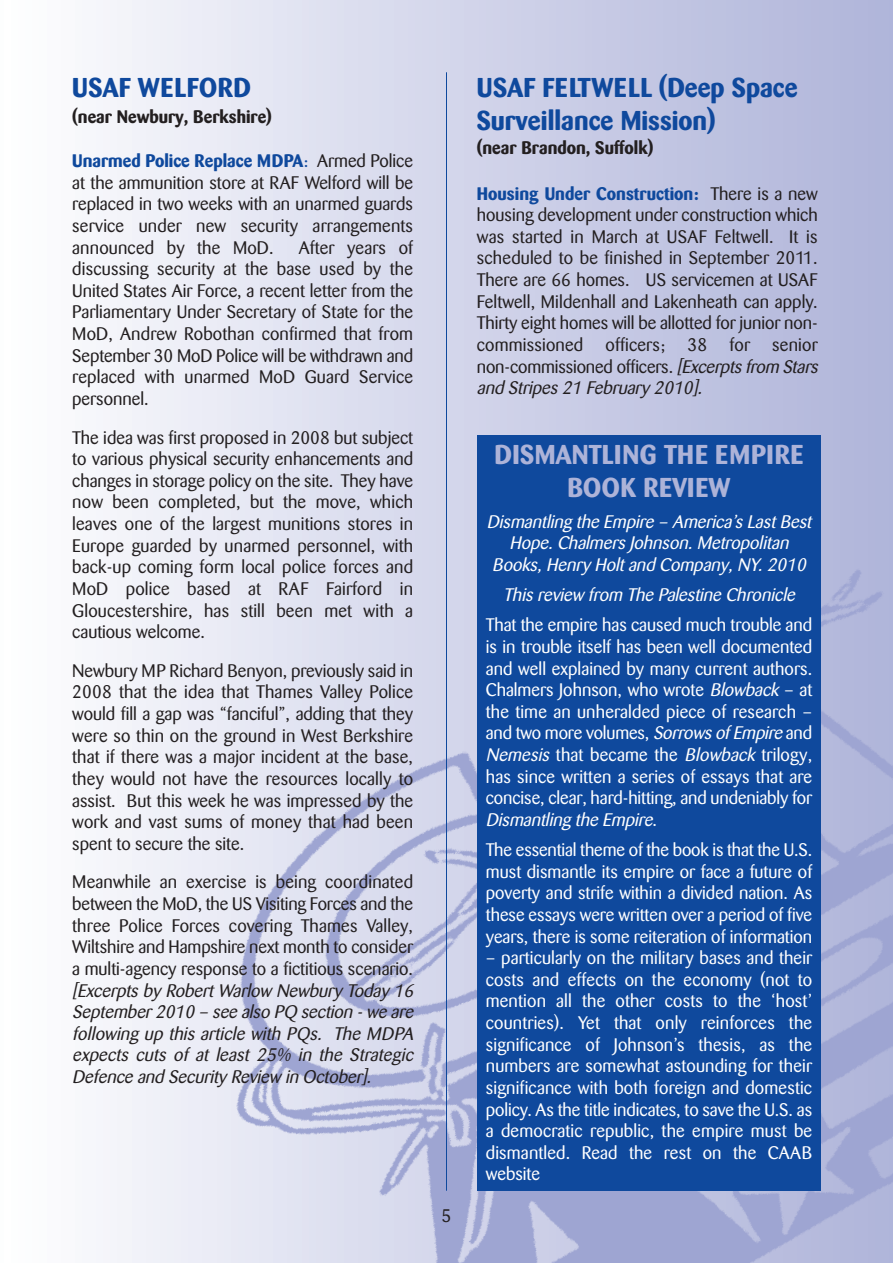
<style>
.page{position:relative;width:893px;height:1263px;background:#fff}
.page>*{position:absolute;margin:0;border:0;box-sizing:border-box;transform-origin:0 0}
.t1{font:700 27px/32.4px "Barmeno";color:#0f499d}
.t2{font:700 27px/32.4px "Barmeno";letter-spacing:.02em;color:#adb3d8;text-align:center}
.t3{font:700 27px "Barmeno";letter-spacing:.02em;color:#0f499d}
.t4{font:18px/21.6px "Barmeno";letter-spacing:.005em;color:#231f20;text-align:justify}
.t5{font:18px/21.6px "Barmeno";color:#fff;text-align:justify}
.t6{font:italic 18px/21.6px "Barmeno";color:#231f20;text-align:justify}
.t7{font:italic 18px/21.6px "Barmeno";color:#fff;text-align:center}
.t8{font:700 18px "Barmeno";color:#231f20}
.s1{font-weight:700;color:#0f499d}
.s2{color:#0f499d}
.s3{font-style:italic}
</style>
<div class="page">
<div style="left:0;top:0;width:893px;height:1263px;background:linear-gradient(to right,#fdfdfe,#adb3d9)"></div>
<img style="left:124px;top:508px;width:769px;height:755px">
<hr style="left:446px;top:72px;width:1px;height:1119px;background:#0f499d">
<div style="left:477px;top:435px;width:344px;height:756px;background:#0f499d"></div>
<h1 class="t3" style="left:72px;top:74px;width:180px">USAF WELFORD</h1>
<p class="t8" style="left:72px;top:108px;width:201px">(near Newbury, Berkshire)</p>
<p class="t4" style="left:72px;top:151px;width:342px"><span class="s1">Unarmed Police Replace MDPA</span><span class="s2">:</span> Armed Police at the ammunition store at RAF Welford will be replaced in two weeks with an unarmed guards service under new security arrangements announced by the MoD.</p>
<p class="t4" style="left:72px;top:238px;width:342px;text-indent:226px">After years of discussing security at the base used by the United States Air Force, a recent letter from the Parliamentary Under Secretary of State for the MoD, Andrew Robothan confirmed that from September 30 MoD Police will be withdrawn and replaced with unarmed MoD Guard Service personnel.</p>
<p class="t4" style="left:72px;top:428px;width:342px">The idea was first proposed in 2008 but subject to various physical security enhancements and changes in storage policy on the site. They have now been completed, but the move, which leaves one of the largest munitions stores in Europe guarded by unarmed personnel, with back-up coming form local police forces and MoD police based at RAF Fairford in Gloucestershire, has still been met with a cautious welcome.</p>
<p class="t4" style="left:72px;top:661px;width:342px">Newbury MP Richard Benyon, previously said in 2008 that the idea that Thames Valley Police would fill a gap was “fanciful”, adding that they were so thin on the ground in West Berkshire that if there was a major incident at the base, they would not have the resources locally to assist. But this week he was impressed by the work and vast sums of money that had been spent to secure the site.</p>
<p class="t4" style="left:72px;top:873px;width:342px">Meanwhile an exercise is being coordinated between the MoD, the US Visiting Forces and the three Police Forces covering Thames Valley, Wiltshire and Hampshire next month to consider a multi-agency response to a fictitious scenario.</p>
<p class="t6" style="left:72px;top:981px;width:346px">[Excerpts by Robert Warlow Newbury Today 16<br>September 2010 – see also PQ section - we are following up this article with PQs. The MDPA expects cuts of at least 25% in the Strategic Defence and Security Review in October].</p>
<p class="t4" style="left:442px;top:1207px;width:11px">5</p>
<h1 class="t1" style="left:477px;top:73px;width:322px">USAF FELTWELL (Deep Space<br>Surveillance Mission)</h1>
<p class="t8" style="left:477px;top:138px;width:178px">(near Brandon, Suffolk)</p>
<p class="t4" style="left:477px;top:184px;width:346px;text-align:left"><span class="s1">Housing Under Construction:</span> There is a new housing development under construction which was started in March at USAF Feltwell. It is scheduled to be finished in September 2011.<br>There are 66 homes. US servicemen at USAF Feltwell, Mildenhall and Lakenheath can apply.<br>Thirty eight homes will be allotted for junior non&shy;commissioned officers; 38 for senior non-commissioned officers. <span class="s3">[ExcerptsfromStars and Stripes 21 February 2010].</span></p>
<h1 class="t2" style="left:494px;top:440px;width:311px">DISMANTLING THE EMPIRE<br>BOOK REVIEW</h1>
<p class="t7" style="left:487px;top:512px;width:330px">Dismantling the Empire – America’s Last Best<br>Hope. Chalmers Johnson. Metropolitan<br>Books, Henry Holt and Company, NY. 2010</p>
<p class="t7" style="left:503px;top:586px;width:297px">This review from The Palestine Chronicle</p>
<p class="t5" style="left:486px;top:616px;width:328px">That the empire has caused much trouble and is in trouble itself has been well documented and well explained by many current authors.<br>Chalmers Johnson, who wrote <span class="s3">Blowback</span> – at the time an unheralded piece of research – and two more volumes, <span class="s3">Sorrowsof Empire</span>and <span class="s3">Nemesis</span> that became the <span class="s3">Blowback</span> trilogy, has since written a series of essays that are concise, clear, hard-hitting, and undeniably for <span class="s3">Dismantling the Empire</span>.</p>
<p class="t5" style="left:486px;top:840px;width:328px">The essential theme of the book is that the U.S. must dismantle its empire or face a future of poverty and strife within a divided nation. As these essays were written over a period of five years, there is some reiteration of information</p>
<p class="t5" style="left:486px;top:949px;width:328px">– particularly on the military bases and their costs and effects on the economy (not to mention all the other costs to the ‘host’ countries). Yet that only reinforces the significance of Johnson’s thesis, as the numbers are somewhat astounding for their significance with both foreign and domestic policy. As the title indicates, to save the U.S. as a democratic republic, the empire must be dismantled. Read the rest on the CAAB website</p>
</div>
